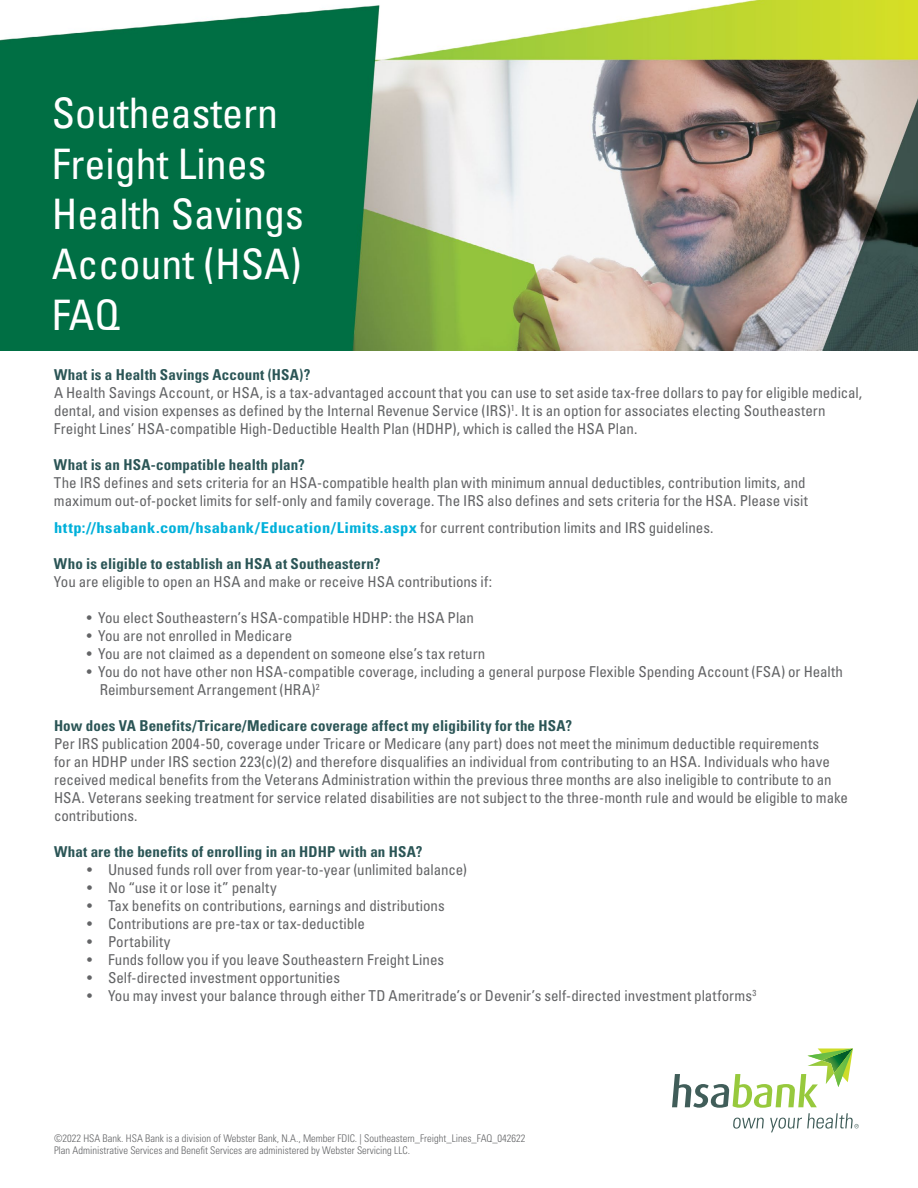
<style>
.page{position:relative;width:918px;height:1188px;background:#fff}
.page>*{position:absolute;margin:0;border:0;box-sizing:border-box;transform-origin:0 0}
.t1{font:condensed 42px/50.4px "Univers LT Std";color:#fff}
.t2{font:condensed 15px/18px "Univers LT Std";color:#636466}
.t3{font:700 condensed 15px "Univers LT Std";letter-spacing:.01em;color:#2b5556}
.t4{font:700 condensed 15px "Univers LT Std";letter-spacing:.02em;color:#00b0da;scale:1.1 1}
.t5{font:300 condensed 10.5px/12.6px "Univers LT Std";color:#636466}
.s1{font-weight:400;color:#636466}
</style>
<div class="page">
<img style="left:0;top:0;width:918px;height:351px">
<svg style="left:672px;top:1048px;width:187px;height:84px"></svg>
<h1 class="t1" style="left:52px;top:87px;width:253px">Southeastern<br>Freight Lines<br>Health Savings<br>Account (HSA)<br>FAQ</h1>
<p class="t3" style="left:54px;top:365px;width:258px">What is a Health Savings Account (HSA)?</p>
<p class="t2" style="left:54px;top:383px;width:810px">A Health Savings Account, or HSA, is a tax-advantaged account that you can use to set aside tax-free dollars to pay for eligible medical, dental, and vision expenses as defined by the Internal Revenue Service (IRS)<sup>1</sup>. It is an option for associates electing Southeastern<br>Freight Lines’ HSA-compatible High-Deductible Health Plan (HDHP), which is called the HSA Plan.</p>
<p class="t3" style="left:54px;top:455px;width:252px">What is an HSA-compatible health plan?</p>
<p class="t2" style="left:54px;top:473px;width:756px">The IRS defines and sets criteria for an HSA-compatible health plan with minimum annual deductibles, contribution limits, and maximum out-of-pocket limits for self-only and family coverage. The IRS also defines and sets criteria for the HSA. Please visit</p>
<p class="t4" style="left:54px;top:518px;width:601px">http://hsabank.com/hsabank/Education/Limits.aspx <span class="s1">for current contribution limits and IRS guidelines.</span></p>
<p class="t3" style="left:54px;top:554px;width:328px">Who is eligible to establish an HSA at Southeastern?</p>
<p class="t2" style="left:54px;top:572px;width:440px">You are eligible to open an HSA and make or receive HSA contributions if:</p>
<p class="t2" style="left:87px;top:608px;width:389px">• You elect Southeastern’s HSA-compatible HDHP: the HSA Plan</p>
<p class="t2" style="left:87px;top:626px;width:207px">• You are not enrolled in Medicare</p>
<p class="t2" style="left:87px;top:644px;width:400px">• You are not claimed as a dependent on someone else’s tax return</p>
<p class="t2" style="left:100px;top:662px;width:745px;text-indent:-13px">• You do not have other non HSA-compatible coverage, including a general purpose Flexible Spending Account (FSA) or Health<br>Reimbursement Arrangement (HRA)<sup>2</sup></p>
<p class="t3" style="left:54px;top:716px;width:520px">How does VA Benefits/Tricare/Medicare coverage affect my eligibility for the HSA?</p>
<p class="t2" style="left:54px;top:734px;width:796px">Per IRS publication 2004-50, coverage under Tricare or Medicare (any part) does not meet the minimum deductible requirements<br>for an HDHP under IRS section 223(c)(2) and therefore disqualifies an individual from contributing to an HSA. Individuals who have received medical benefits from the Veterans Administration within the previous three months are also ineligible to contribute to an HSA. Veterans seeking treatment for service related disabilities are not subject to the three-month rule and would be eligible to make contributions.</p>
<p class="t3" style="left:54px;top:842px;width:370px">What are the benefits of enrolling in an HDHP with an HSA?</p>
<p class="t2" style="left:87px;top:860px;width:382px">• Unused funds roll over from year-to-year (unlimited balance)</p>
<p class="t2" style="left:87px;top:878px;width:191px">• No “use it or lose it” penalty</p>
<p class="t2" style="left:87px;top:896px;width:359px">• Tax benefits on contributions, earnings and distributions</p>
<p class="t2" style="left:87px;top:914px;width:280px">• Contributions are pre-tax or tax-deductible</p>
<p class="t2" style="left:87px;top:932px;width:85px">• Portability</p>
<p class="t2" style="left:87px;top:950px;width:359px">• Funds follow you if you leave Southeastern Freight Lines</p>
<p class="t2" style="left:87px;top:968px;width:255px">• Self-directed investment opportunities</p>
<p class="t2" style="left:87px;top:986px;width:671px">• You may invest your balance through either TD Ameritrade’s or Devenir’s self-directed investment platforms<sup>3</sup></p>
<p class="t5" style="left:54px;top:1132px;width:473px">©2022 HSA Bank. HSA Bank is a division of Webster Bank, N.A., Member FDIC. | Southeastern_Freight_Lines_FAQ_042622<br>Plan Administrative Services and Benefit Services are administered by Webster Servicing LLC.</p>
</div>
